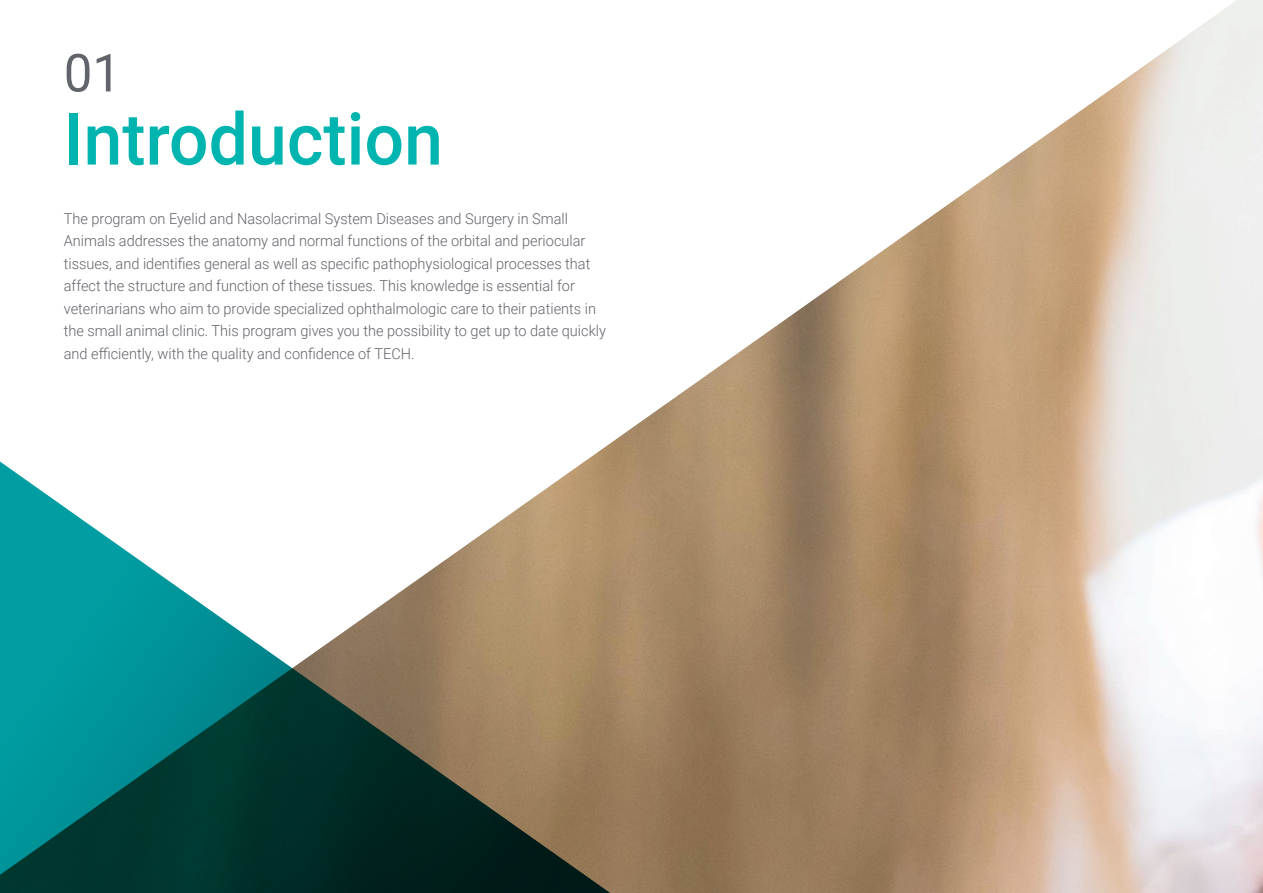
<style>
.page{position:relative;width:1263px;height:893px;background:#fff}
.page>*{position:absolute;margin:0;border:0;box-sizing:border-box;transform-origin:0 0}
.t1{font:500 72px "Roboto";color:#00b4b0}
.t2{font:52.5px "Roboto";color:#61646a}
.t3{font:300 15px/22.5px "Roboto";color:#61646a}
</style>
<div class="page">
<img style="left:606px;top:0;width:657px;height:893px">
<svg style="left:0;top:446px;width:640px;height:447px"></svg>
<h2 class="t2" style="left:64px;top:36px;width:59px">01</h2>
<h1 class="t1" style="left:64px;top:89px;width:381px">Introduction</h1>
<p class="t3" style="left:64px;top:207px;width:544px">The program on Eyelid and Nasolacrimal System Diseases and Surgery in Small Animals addresses the anatomy and normal functions of the orbital and periocular tissues, and identifies general as well as specific pathophysiological processes that affect the structure and function of these tissues. This knowledge is essential for veterinarians who aim to provide specialized ophthalmologic care to their patients in the small animal clinic. This program gives you the possibility to get up to date quickly and efficiently, with the quality and confidence of TECH.</p>
</div>
